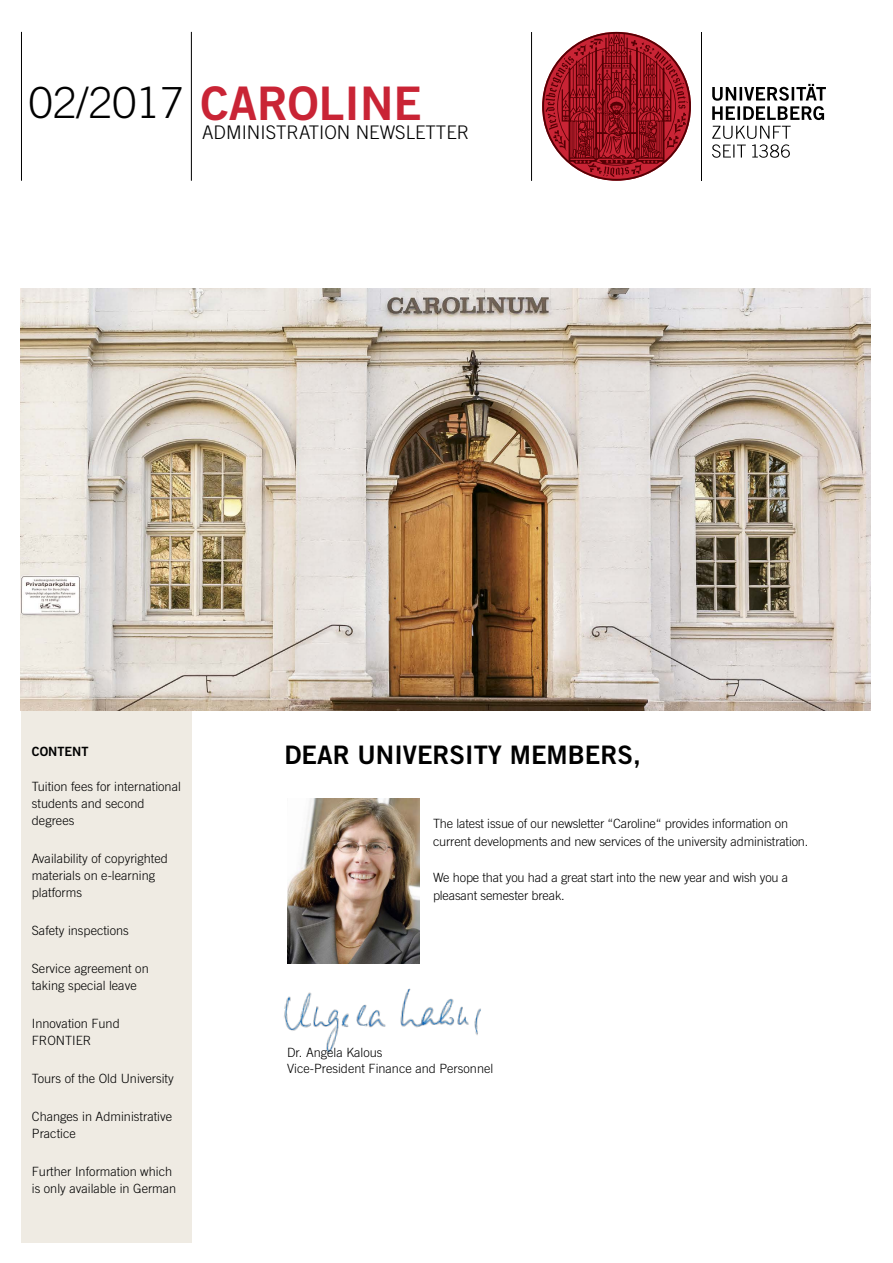
<style>
.page{position:relative;width:893px;height:1263px;background:#fff}
.page>*{position:absolute;margin:0;border:0;box-sizing:border-box;transform-origin:0 0}
._01_Firmierung{font:46.35px "Trade Gothic LT Std Bd 2";color:#c92435}
.t1{font:25.5px "Trade Gothic LT Std Bd 2";color:#000}
._01_Firmierung-2{font:300 18.75px "Trade Gothic LT Std";color:#000}
.Inhaltsverzeichnis{font:300 12.75px/16.8px "Trade Gothic LT Std";color:#000}
.Caro_Fließtext{font:12.75px "Trade Gothic LT Std Bd 2";color:#000}
.s1{font-family:"Trade Gothic LT Std";font-weight:300;font-size:42.9px;color:#000}
</style>
<div class="page">
<hr style="left:701px;top:32px;width:1px;height:149px;background:#000">
<svg style="left:712px;top:126px;width:79px;height:32px"></svg>
<svg style="left:712px;top:84px;width:114px;height:36px"></svg>
<svg style="left:542px;top:32px;width:149px;height:149px"></svg>
<div style="left:21px;top:641px;width:170px;height:601px;background:#efebe3"></div>
<hr style="left:531px;top:32px;width:1px;height:149px;background:#000">
<hr style="left:191px;top:32px;width:1px;height:149px;background:#000">
<img style="left:20px;top:288px;width:851px;height:423px">
<hr style="left:21px;top:32px;width:1px;height:149px;background:#000">
<img style="left:287px;top:799px;width:133px;height:164px">
<img style="left:284px;top:988px;width:197px;height:66px">
<p class="_01_Firmierung" style="left:29px;top:75px;width:394px"><span class="s1">02/2017</span> CAROLINE</p>
<p class="_01_Firmierung-2" style="left:202px;top:121px;width:269px">ADMINISTRATION NEWSLETTER</p>
<p class="Caro_Fließtext" style="left:32px;top:744px;width:58px">CONTENT</p>
<p class="Inhaltsverzeichnis" style="left:32px;top:778px;width:151px">Tuition fees for international students and second degrees</p>
<p class="Inhaltsverzeichnis" style="left:32px;top:850px;width:138px">Availability of copyrighted materials on e-learning platforms</p>
<p class="Inhaltsverzeichnis" style="left:32px;top:922px;width:99px">Safety inspections</p>
<p class="Inhaltsverzeichnis" style="left:32px;top:960px;width:118px">Service agreement on taking special leave</p>
<p class="Inhaltsverzeichnis" style="left:32px;top:1015px;width:89px">Innovation Fund<br>FRONTIER</p>
<p class="Inhaltsverzeichnis" style="left:32px;top:1070px;width:143px">Tours of the Old University</p>
<p class="Inhaltsverzeichnis" style="left:32px;top:1108px;width:142px">Changes in Administrative<br>Practice</p>
<p class="Inhaltsverzeichnis" style="left:32px;top:1163px;width:146px">Further Information which is only available in German</p>
<p class="t1" style="left:285px;top:739px;width:358px">DEAR UNIVERSITY MEMBERS,</p>
<p class="Inhaltsverzeichnis" style="left:433px;top:814px;width:377px;line-height:18px">The latest issue of our newsletter “Caroline“ provides information on current developments and new services of the university administration.</p>
<p class="Inhaltsverzeichnis" style="left:433px;top:868px;width:357px;line-height:18px">We hope that you had a great start into the new year and wish you a pleasant semester break.</p>
<p class="Inhaltsverzeichnis" style="left:287px;top:1044px;width:97px">Dr. Angela Kalous</p>
<p class="Inhaltsverzeichnis" style="left:287px;top:1060px;width:208px">Vice-President Finance and Personnel</p>
</div>
